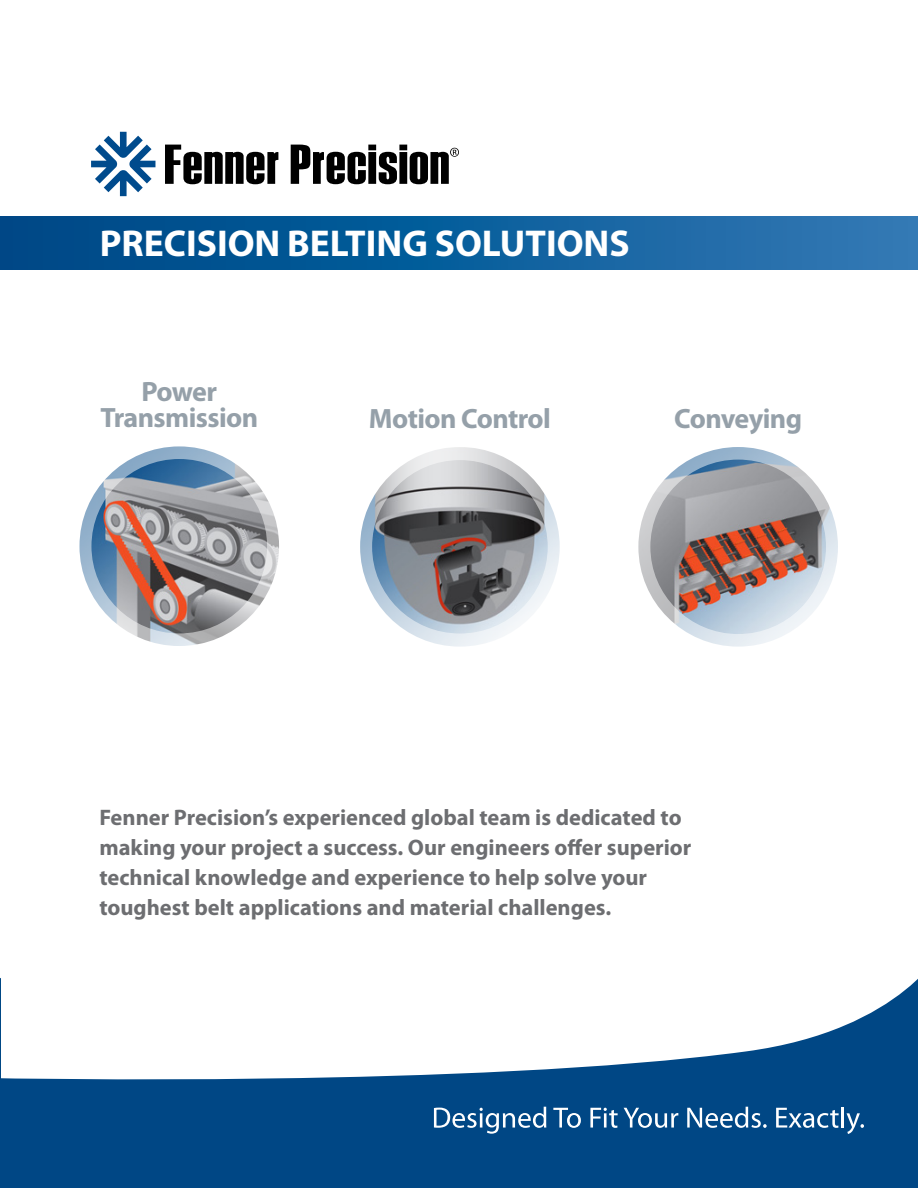
<style>
.page{position:relative;width:918px;height:1188px;background:#fff}
.page>*{position:absolute;margin:0;border:0;box-sizing:border-box;transform-origin:0 0}
.t1{font:700 37.5px "Myriad Pro";color:#fff}
.t2{font:700 28.05px/26.2px "Myriad Pro";letter-spacing:-.02em;color:#95a0a9;text-align:center}
.t3{font:700 22.5px/30px "Myriad Pro";color:#6d6e71}
</style>
<div class="page">
<div style="left:0;top:216px;width:918px;height:54px;background:linear-gradient(to right,#004685,#2e78b4)"></div>
<svg style="left:0;top:978px;width:918px;height:210px;fill:#004785"></svg>
<svg style="left:91px;top:132px;width:64px;height:64px"></svg>
<svg style="left:165px;top:145px;width:113px;height:39px"></svg>
<svg style="left:291px;top:145px;width:168px;height:39px"></svg>
<img style="left:638px;top:447px;width:200px;height:200px;border-radius:100px">
<img style="left:373px;top:461px;width:174px;height:171px">
<img style="left:79px;top:446px;width:200px;height:200px;border-radius:100px">
<div style="left:626px;top:436px;width:224px;height:222px;border:24px solid #fff;border-radius:50%"></div>
<div style="left:348px;top:436px;width:224px;height:221px;border:24px solid #fff;border-radius:50%"></div>
<div style="left:67px;top:435px;width:224px;height:222px;border:24px solid #fff;border-radius:50%"></div>
<svg style="left:434px;top:1107px;width:112px;height:27px"></svg>
<svg style="left:553px;top:1108px;width:28px;height:20px"></svg>
<svg style="left:590px;top:1108px;width:28px;height:20px"></svg>
<svg style="left:624px;top:1108px;width:54px;height:20px"></svg>
<svg style="left:687px;top:1107px;width:80px;height:21px"></svg>
<svg style="left:776px;top:1108px;width:63px;height:20px"></svg>
<hr style="left:842px;top:1107px;width:2px;height:21px;background:#fff">
<svg style="left:847px;top:1113px;width:17px;height:21px"></svg>
<p class="t1" style="left:100px;top:219px;width:531px">PRECISION BELTING SOLUTIONS</p>
<p class="t2" style="left:100px;top:378px;width:159px">Power<br>Transmission</p>
<p class="t2" style="left:369px;top:404px;width:184px">Motion Control</p>
<p class="t2" style="left:674px;top:404px;width:129px">Conveying</p>
<p class="t3" style="left:99px;top:801px;width:594px">Fenner Precision’s experienced global team is dedicated to making your project a success. Our engineers offer superior technical knowledge and experience to help solve your toughest belt applications and material challenges.</p>
</div>
